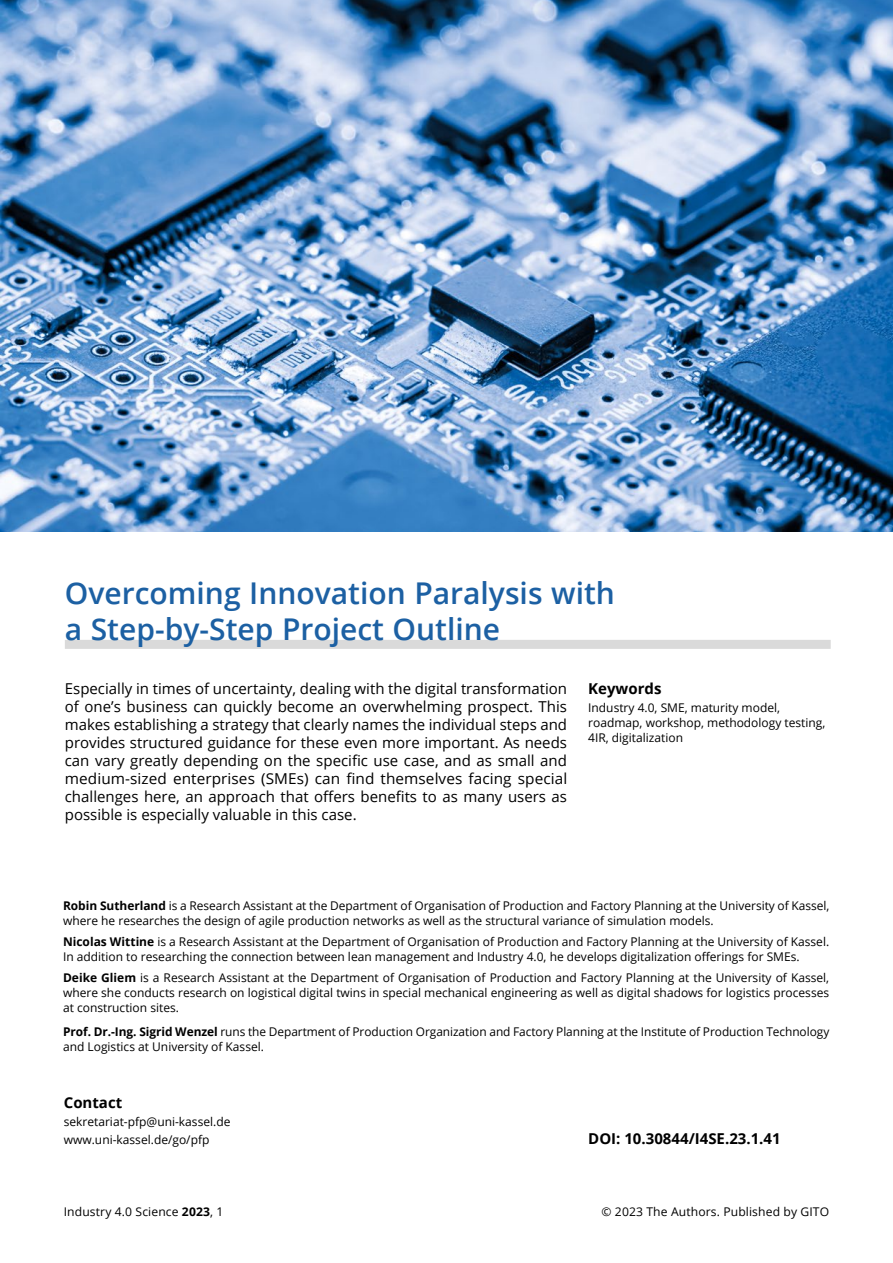
<style>
.page{position:relative;width:893px;height:1263px;background:#fff}
.page>*{position:absolute;margin:0;border:0;box-sizing:border-box;transform-origin:0 0}
.t1{font:600 30px/36px "Open Sans";color:#1c60a3}
.t2{font:15px/18px "Open Sans";color:#000;text-align:justify}
.t3{font:700 15px "Open Sans";color:#000}
.t4{font:12px/15px "Open Sans";color:#000}
.s1{font-weight:700}
</style>
<div class="page">
<div style="left:65px;top:640px;width:766px;height:9px;background:#dadada"></div>
<img style="left:0;top:0;width:893px;height:532px">
<h1 class="t1" style="left:65px;top:574px;width:552px">Overcoming Innovation Paralysis with a Step-by-Step Project Outline</h1>
<p class="t2" style="left:65px;top:679px;width:504px">Especially in times of uncertainty, dealing with the digital transformation of one’s business can quickly become an overwhelming prospect. This makes establishing a strategy that clearly names the individual steps and provides structured guidance for these even more important. As needs can vary greatly depending on the specific use case, and as small and medium-sized enterprises (SMEs) can find themselves facing special challenges here, an approach that offers benefits to as many users as possible is especially valuable in this case.</p>
<p class="t3" style="left:588px;top:678px;width:75px">Keywords</p>
<p class="t4" style="left:588px;top:700px;width:239px">Industry 4.0, SME, maturity model, roadmap, workshop, methodology testing,<br>4IR, digitalization</p>
<p class="t4" style="left:63px;top:898px;width:768px"><span class="s1">Robin Sutherland</span> is a Research Assistant at the Department of Organisation of Production and Factory Planning at the University of Kassel, where he researches the design of agile production networks as well as the structural variance of simulation models.</p>
<p class="t4" style="left:63px;top:934px;width:768px"><span class="s1">Nicolas Wittine</span> is a Research Assistant at the Department of Organisation of Production and Factory Planning at the University of Kassel.<br>In addition to researching the connection between lean management and Industry 4.0, he develops digitalization offerings for SMEs.</p>
<p class="t4" style="left:63px;top:970px;width:768px;text-align:justify"><span class="s1">Deike Gliem</span> is a Research Assistant at the Department of Organisation of Production and Factory Planning at the University of Kassel, where she conducts research on logistical digital twins in special mechanical engineering as well as digital shadows for logistics processes at construction sites.</p>
<p class="t4" style="left:63px;top:1024px;width:768px"><span class="s1">Prof. Dr.-Ing. Sigrid Wenzel</span> runs the Department of Production Organization and Factory Planning at the Institute of Production Technology and Logistics at University of Kassel.</p>
<p class="t3" style="left:64px;top:1092px;width:60px">Contact</p>
<p class="t4" style="left:64px;top:1112px;width:168px;line-height:18px">sekretariat-pfp@uni-kassel.de www.uni-kassel.de/go/pfp</p>
<p class="t3" style="left:588px;top:1128px;width:194px">DOI: 10.30844/I4SE.23.1.41</p>
<p class="t4" style="left:64px;top:1204px;width:161px">Industry 4.0 Science <span class="s1">2023</span>, 1</p>
<p class="t4" style="left:601px;top:1204px;width:229px">© 2023 The Authors. Published by GITO</p>
</div>
